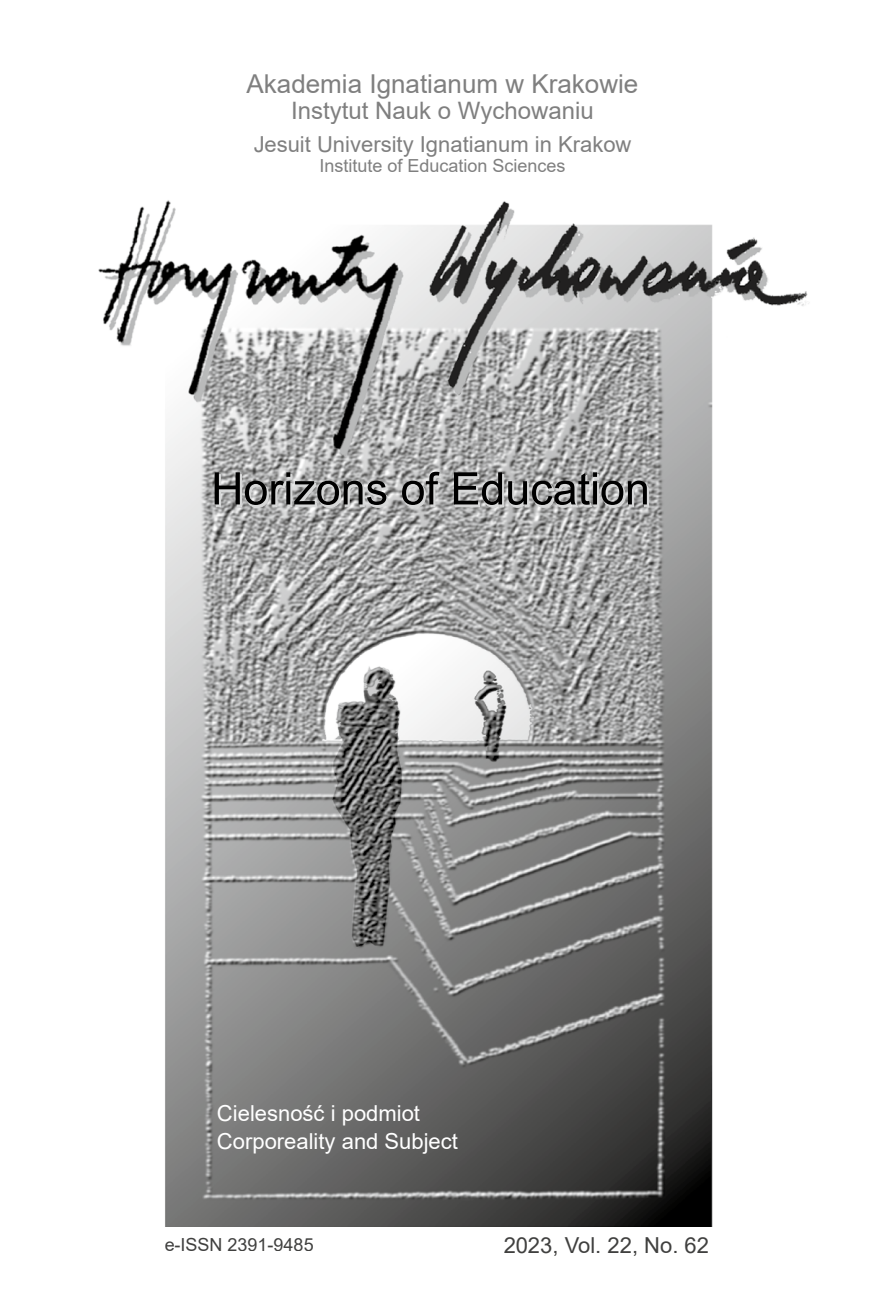
<style>
.page{position:relative;width:885px;height:1316px;background:#fff}
.page>*{position:absolute;margin:0;border:0;box-sizing:border-box;transform-origin:0 0}
.t1{font:26px "Arial";color:#7f7f7f}
.t2{font:24px "Arial";color:#7f7f7f}
._000_Tytuł_nakładka{font:22px "Arial";color:#fff}
.t3{font:22px "Arial";color:#7f7f7f}
.t4{font:22px "Arial";color:#40403f}
.t5{font:18px "Arial";color:#7f7f7f}
.t6{font:18px "Arial";color:#40403f}
</style>
<div class="page">
<img style="left:98px;top:200px;width:711px;height:1026px">
<svg style="left:215px;top:472px;width:174px;height:36px;background:#838383"></svg>
<svg style="left:402px;top:472px;width:40px;height:36px"></svg>
<svg style="left:454px;top:472px;width:195px;height:36px;background:#7d7e7e"></svg>
<p class="t1" style="left:246px;top:66px;width:393px">Akademia Ignatianum w Krakowie</p>
<p class="t2" style="left:291px;top:94px;width:304px">Instytut Nauk o Wychowaniu</p>
<p class="t3" style="left:253px;top:129px;width:379px">Jesuit University Ignatianum in Krakow</p>
<p class="t5" style="left:319px;top:153px;width:248px">Institute of Education Sciences</p>
<p class="_000_Tytuł_nakładka" style="left:217px;top:1097px;width:204px">Cielesność i podmiot</p>
<p class="_000_Tytuł_nakładka" style="left:217px;top:1125px;width:242px">Corporeality and Subject</p>
<p class="t6" style="left:164px;top:1231px;width:151px">e-ISSN 2391‑9485</p>
<p class="t4" style="left:503px;top:1230px;width:207px">2023, Vol. 22, No. 62</p>
</div>
